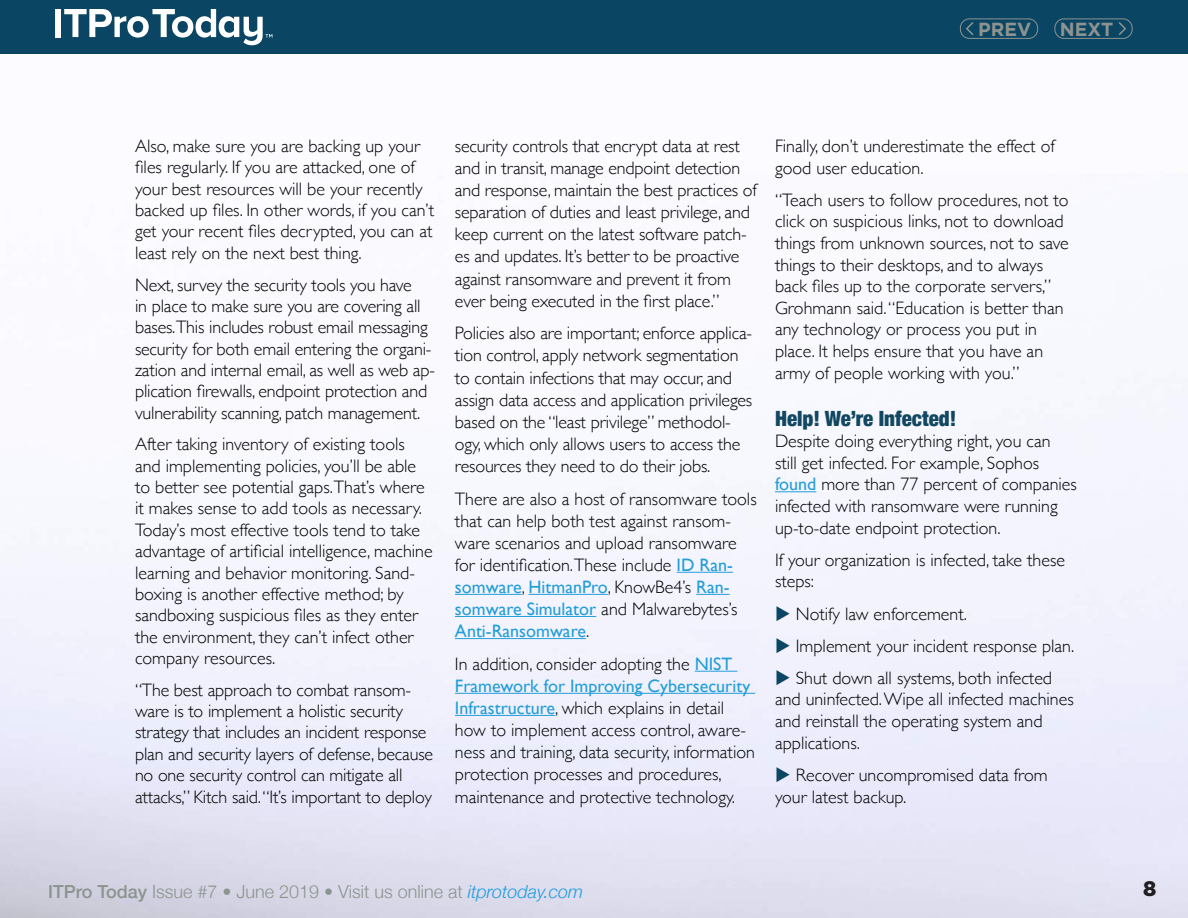
<style>
.page{position:relative;width:1188px;height:918px;background:#fff}
.page>*{position:absolute;margin:0;border:0;box-sizing:border-box;transform-origin:0 0}
.t1{font:900 condensed 21px "Helvetica Neue";color:#124761}
.t2{font:900 21px "Gotham";color:#231f20}
.t3{font:700 18.9px "Gotham";color:#8d9390}
.t4{font:300 18px/21.3px "Gill Sans";color:#000}
.t5{font:300 18px "Helvetica Neue";color:#8c948f}
.s1{font-weight:400;color:#239ed9}
.s2{color:#0a4663}
.s3{font-weight:500}
.s4{font-style:italic;color:#1f9cde}
</style>
<div class="page">
<div style="left:0;top:0;width:1188px;height:54px;background:#0a4663"></div>
<div style="left:56px;top:9px;width:5px;height:28px;background:#fff"></div>
<svg style="left:64px;top:9px;width:208px;height:36px"></svg>
<hr style="left:677px;top:572px;width:56px;height:1px;background:#239ed9">
<hr style="left:455px;top:594px;width:67px;height:1px;background:#239ed9">
<hr style="left:528px;top:594px;width:80px;height:1px;background:#239ed9">
<hr style="left:696px;top:594px;width:34px;height:1px;background:#239ed9">
<hr style="left:455px;top:616px;width:141px;height:1px;background:#239ed9">
<hr style="left:455px;top:638px;width:131px;height:1px;background:#239ed9">
<hr style="left:695px;top:671px;width:42px;height:1px;background:#239ed9">
<hr style="left:455px;top:693px;width:300px;height:1px;background:#239ed9">
<hr style="left:455px;top:715px;width:100px;height:1px;background:#239ed9">
<hr style="left:775px;top:491px;width:41px;height:1px;background:#239ed9">
<div style="left:960px;top:18px;width:78px;height:21px;border:1px solid #8d9390;border-radius:9px"></div>
<svg style="left:965px;top:20px;width:9px;height:17px"></svg>
<div style="left:1054px;top:18px;width:79px;height:21px;border:1px solid #8d9390;border-radius:9px"></div>
<svg style="left:1118px;top:20px;width:9px;height:15px"></svg>
<p class="t3" style="left:978px;top:18px;width:55px">PREV</p>
<p class="t3" style="left:1060px;top:18px;width:55px">NEXT</p>
<p class="t4" style="left:135px;top:135px;width:301px">Also, make sure you are backing up your files regularly. If you are attacked, one of your best resources will be your recently backed up files. In other words, if you can’t get your recent files decrypted, you can at least rely on the next best thing.</p>
<p class="t4" style="left:135px;top:273px;width:301px">Next, survey the security tools you have<br>in place to make sure you are covering all bases.This includes robust email messaging security for both email entering the organi&shy;zation and internal email, as well as web ap&shy;plication firewalls, endpoint protection and vulnerability scanning, patch management.</p>
<p class="t4" style="left:135px;top:433px;width:299px">After taking inventory of existing tools and implementing policies, you’ll be able to better see potential gaps.That’s where it makes sense to add tools as necessary.<br>Today’s most effective tools tend to take advantage of artificial intelligence, machine learning and behavior monitoring. Sand&shy;boxing is another effective method; by sandboxing suspicious files as they enter the environment, they can’t infect other company resources.</p>
<p class="t4" style="left:135px;top:678px;width:300px">“The best approach to combat ransom&shy;ware is to implement a holistic security strategy that includes an incident response plan and security layers of defense, because no one security control can mitigate all attacks,” Kitch said. “It’s important to deploy</p>
<p class="t4" style="left:455px;top:134px;width:303px;line-height:22px">security controls that encrypt data at rest and in transit, manage endpoint detection and response, maintain the best practices of separation of duties and least privilege, and keep current on the latest software patch&shy;es and updates. It’s better to be proactive against ransomware and prevent it from ever being executed in the first place.”</p>
<p class="t4" style="left:455px;top:322px;width:299px;line-height:22px">Policies also are important; enforce applica&shy;tion control, apply network segmentation to contain infections that may occur, and assign data access and application privileges based on the “least privilege” methodol&shy;ogy, which only allows users to access the resources they need to do their jobs.</p>
<p class="t4" style="left:455px;top:487px;width:303px;line-height:22px">There are also a host of ransomware tools that can help both test against ransom&shy;ware scenarios and upload ransomware for identification.These include <span class="s1">ID Ran&shy;somware</span>, <span class="s1">HitmanPro</span>, KnowBe4’s <span class="s1">Ran&shy;somware Simulator</span> and Malwarebytes’s <span class="s1">Anti-Ransomware</span>.</p>
<p class="t4" style="left:455px;top:652px;width:301px;line-height:22px">In addition, consider adopting the <span class="s1">NIST Framework for Improving Cybersecurity Infrastructure</span>, which explains in detail how to implement access control, aware&shy;ness and training, data security, information protection processes and procedures, maintenance and protective technology.</p>
<p class="t4" style="left:775px;top:134px;width:281px">Finally, don’t underestimate the effect of good user education.</p>
<p class="t4" style="left:775px;top:188px;width:295px">“Teach users to follow procedures, not to click on suspicious links, not to download things from unknown sources, not to save things to their desktops, and to always back files up to the corporate servers,” Grohmann said. “Education is better than any technology or process you put in place. It helps ensure that you have an army of people working with you.”</p>
<p class="t1" style="left:775px;top:401px;width:183px">Help! We’re Infected!</p>
<p class="t4" style="left:775px;top:430px;width:303px">Despite doing everything right, you can still get infected. For example, Sophos <span class="s1">found</span> more than 77 percent of companies infected with ransomware were running up-to-date endpoint protection.</p>
<p class="t4" style="left:775px;top:548px;width:291px">If your organization is infected, take these steps:</p>
<p class="t4" style="left:775px;top:602px;width:194px"><span class="s2">◆</span> Notify law enforcement.</p>
<p class="t4" style="left:775px;top:634px;width:301px"><span class="s2">◆</span> Implement your incident response plan.</p>
<p class="t4" style="left:775px;top:666px;width:300px"><span class="s2">◆</span> Shut down all systems, both infected and uninfected. Wipe all infected machines and reinstall the operating system and applications.</p>
<p class="t4" style="left:775px;top:763px;width:274px"><span class="s2">◆</span> Recover uncompromised data from your latest backup.</p>
<p class="t5" style="left:48px;top:877px;width:537px"><span class="s3">ITPro Today</span> Issue #7 • June 2019 • Visit us online at <span class="s4">itprotoday.com</span></p>
<p class="t2" style="left:1143px;top:876px;width:15px">8</p>
</div>
